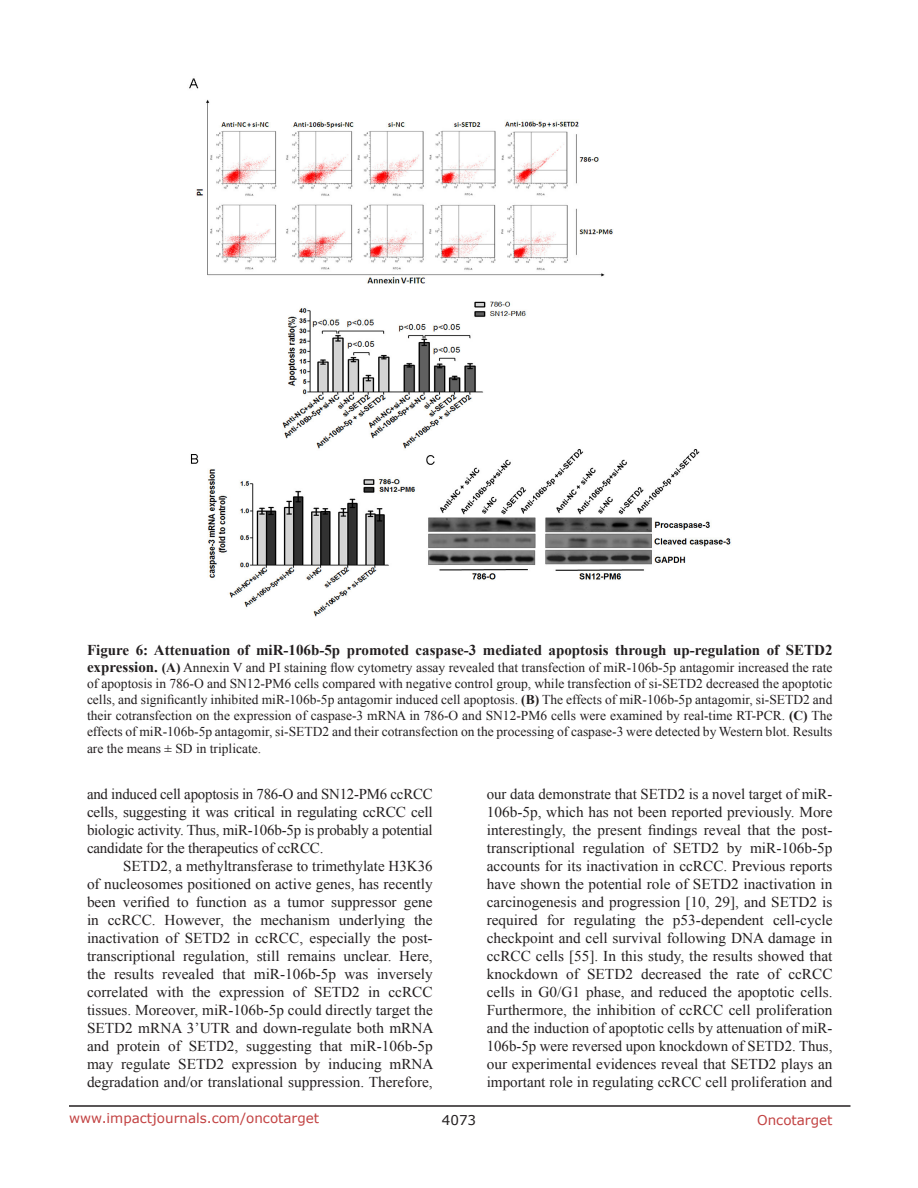
<style>
.page{position:relative;width:918px;height:1188px;background:#fff}
.page>*{position:absolute;margin:0;border:0;box-sizing:border-box;transform-origin:0 0}
.BodyText{font:15px/18px "Times New Roman";color:#231f20;text-align:justify}
.FigureText{font:700 15px "Times New Roman";color:#231f20}
.FigureText-2{font:13.5px/16.2px "Times New Roman";color:#231f20;text-align:justify}
.t1{font:13.5px "Verdana";color:#c24141}
.t2{font:13.5px "Verdana";color:#231f20}
.s1{font-weight:700;font-size:15px}
.s2{font-weight:700}
</style>
<div class="page">
<hr style="left:69px;top:1105px;width:781px;height:2px;background:#231f20">
<img style="left:189px;top:78px;width:542px;height:539px">
<p class="FigureText" style="left:87px;top:640px;width:747px">Figure 6: Attenuation of miR-106b-5p promoted caspase-3 mediated apoptosis through up-regulation of SETD2</p>
<p class="FigureText-2" style="left:87px;top:659px;width:747px"><span class="s1">expression.</span> <span class="s2">(A)</span> Annexin V and PI staining flow cytometry assay revealed that transfection of miR-106b-5p antagomir increased the rate of apoptosis in 786-O and SN12-PM6 cells compared with negative control group, while transfection of si-SETD2 decreased the apoptotic cells, and significantly inhibited miR-106b-5p antagomir induced cell apoptosis. <span class="s2">(B)</span> The effects of miR-106b-5p antagomir, si-SETD2 and their cotransfection on the expression of caspase-3 mRNA in 786-O and SN12-PM6 cells were examined by real-time RT-PCR. <span class="s2">(C)</span> The effects of miR-106b-5p antagomir, si-SETD2 and their cotransfection on the processing of caspase-3 were detected by Western blot. Results are the means ± SD in triplicate.</p>
<p class="BodyText" style="left:87px;top:785px;width:347px">and induced cell apoptosis in 786-O and SN12-PM6 ccRCC cells, suggesting it was critical in regulating ccRCC cell biologic activity. Thus, miR-106b-5p is probably a potential candidate for the therapeutics of ccRCC.</p>
<p class="BodyText" style="left:87px;top:857px;width:348px;text-indent:36px">SETD2, a methyltransferase to trimethylate H3K36 of nucleosomes positioned on active genes, has recently been verified to function as a tumor suppressor gene in ccRCC. However, the mechanism underlying the inactivation of SETD2 in ccRCC, especially the post&shy;transcriptional regulation, still remains unclear. Here, the results revealed that miR-106b-5p was inversely correlated with the expression of SETD2 in ccRCC tissues. Moreover, miR-106b-5p could directly target the SETD2 mRNA 3’UTR and down-regulate both mRNA and protein of SETD2, suggesting that miR-106b-5p may regulate SETD2 expression by inducing mRNA degradation and/or translational suppression. Therefore,</p>
<p class="BodyText" style="left:487px;top:785px;width:347px">our data demonstrate that SETD2 is a novel target of miR-106b-5p, which has not been reported previously. More interestingly, the present findings reveal that the post&shy;transcriptional regulation of SETD2 by miR-106b-5p accounts for its inactivation in ccRCC. Previous reports have shown the potential role of SETD2 inactivation in carcinogenesis and progression [10, 29], and SETD2 is required for regulating the p53-dependent cell-cycle checkpoint and cell survival following DNA damage in ccRCC cells [55]. In this study, the results showed that knockdown of SETD2 decreased the rate of ccRCC cells in G0/G1 phase, and reduced the apoptotic cells.<br>Furthermore, the inhibition of ccRCC cell proliferation and the induction of apoptotic cells by attenuation of miR-106b-5p were reversed upon knockdown of SETD2. Thus, our experimental evidences reveal that SETD2 plays an important role in regulating ccRCC cell proliferation and</p>
<p class="t1" style="left:69px;top:1109px;width:252px">www.impactjournals.com/oncotarget</p>
<p class="t2" style="left:442px;top:1111px;width:36px">4073</p>
<p class="t1" style="left:757px;top:1111px;width:77px">Oncotarget</p>
</div>
